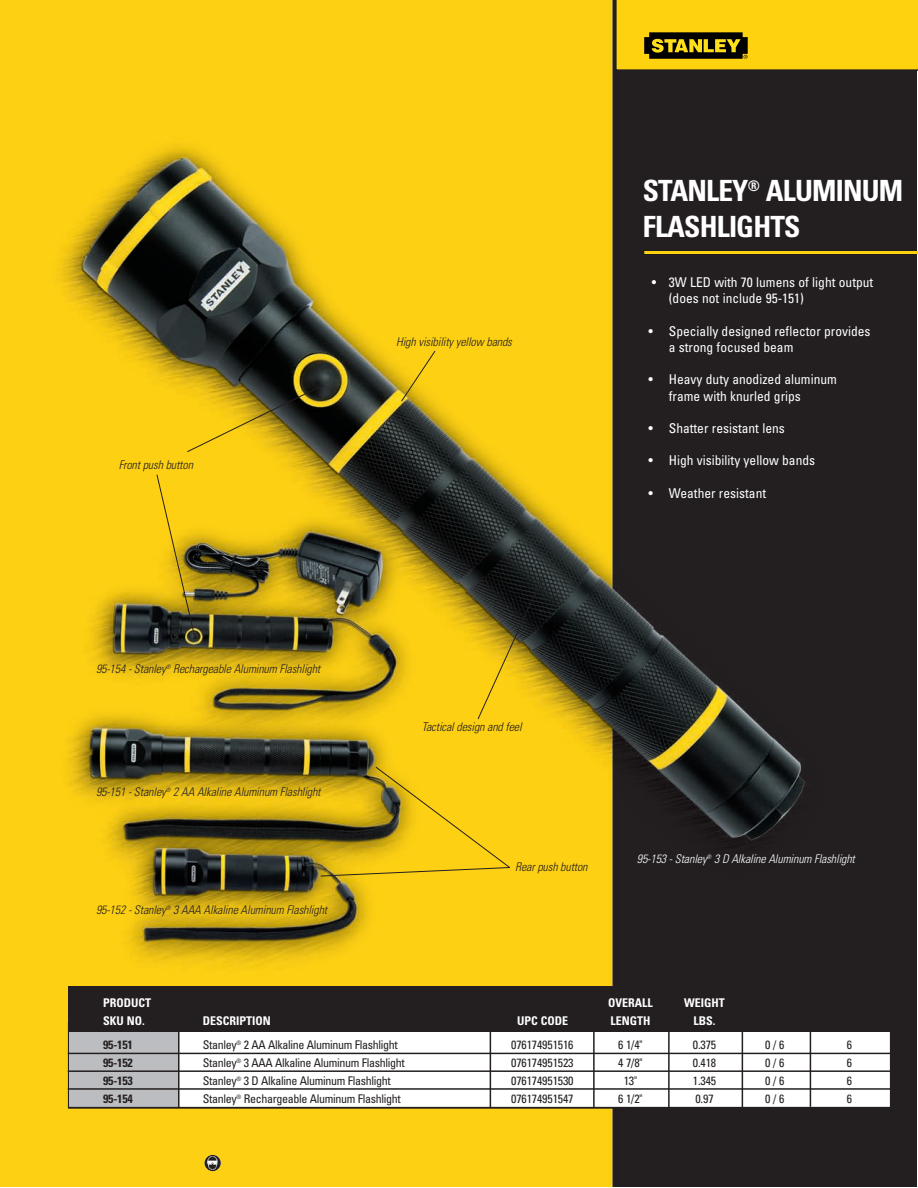
<style>
.page{position:relative;width:918px;height:1188px;background:#fff}
.page>*{position:absolute;margin:0;border:0;box-sizing:border-box;transform-origin:0 0}
.t1{font:700 condensed 29.25px/36px "Univers";letter-spacing:-.025em;color:#fff}
.t2{font:condensed 13.5px/16.2px "Univers";color:#fff}
.t3{font:condensed 12px "Univers";letter-spacing:-.025em;color:#231f20}
.t4{font:italic 300 condensed 12px "Univers";letter-spacing:-.01em;color:#231f20}
.t5{font:700 condensed 12px "Univers";color:#fff}
.t6{font:italic 300 condensed 12px "Univers";letter-spacing:-.01em;color:#fff}
.t7{font:700 condensed 12px "Univers";letter-spacing:-.015em;color:#231f20}
</style>
<div class="page">
<img style="left:0;top:0;width:917px;height:1187px">
<hr style="left:644px;top:251px;width:274px;height:3px;background:#fed20e">
<div style="left:69px;top:1023px;width:822px;height:85px;background:#fff"></div>
<img style="left:205px;top:1155px;width:16px;height:16px;border-radius:50%">
<div style="left:69px;top:1030px;width:109px;height:77px;background:#bcbdc0"></div>
<hr style="left:742px;top:1017px;width:1px;height:92px;background:#231f20">
<div style="left:68px;top:986px;width:823px;height:46px;background:#231f20"></div>
<hr style="left:68px;top:1107px;width:823px;height:1px;background:#231f20">
<svg style="left:615px;top:0;width:303px;height:71px;background:#e0ba0d"></svg>
<svg style="left:157px;top:474px;width:38px;height:164px;background:#c0a018"></svg>
<svg style="left:187px;top:384px;width:137px;height:68px;background:#a68b1a"></svg>
<svg style="left:401px;top:351px;width:34px;height:50px;background:#ecc213"></svg>
<svg style="left:478px;top:575px;width:66px;height:144px;background:#927b18"></svg>
<svg style="left:321px;top:767px;width:189px;height:109px;background:#d8b215"></svg>
<hr style="left:68px;top:1053px;width:823px;height:1px;background:#231f20">
<hr style="left:68px;top:1070px;width:823px;height:2px;background:#231f20">
<hr style="left:68px;top:1088px;width:823px;height:2px;background:#231f20">
<hr style="left:178px;top:1029px;width:2px;height:79px;background:#231f20">
<hr style="left:810px;top:1022px;width:1px;height:85px;background:#231f20">
<hr style="left:593px;top:1022px;width:2px;height:85px;background:#231f20">
<hr style="left:490px;top:1022px;width:1px;height:85px;background:#231f20">
<hr style="left:668px;top:1022px;width:2px;height:86px;background:#231f20">
<p class="t4" style="left:119px;top:460px;width:76px">Front push button</p>
<p class="t4" style="left:96px;top:664px;width:226px">95-154 - Stanley<sup>®</sup> Rechargeable Aluminum Flashlight</p>
<p class="t4" style="left:96px;top:788px;width:226px">95-151 - Stanley<sup>®</sup> 2 AA Alkaline Aluminum Flashlight</p>
<p class="t4" style="left:96px;top:905px;width:233px">95-152 - Stanley<sup>®</sup> 3 AAA Alkaline Aluminum Flashlight</p>
<p class="t4" style="left:396px;top:338px;width:117px">High visibility yellow bands</p>
<h1 class="t1" style="left:643px;top:175px;width:262px">STANLEY<sup>®</sup> ALUMINUM<br>FLASHLIGHTS</h1>
<p class="t2" style="left:669px;top:275px;width:206px;text-indent:-17px">• 3W LED with 70 lumens of light output (does not include 95-151)</p>
<p class="t2" style="left:669px;top:324px;width:203px;text-indent:-20px">• Specially designed reflector provides a strong focused beam</p>
<p class="t2" style="left:669px;top:373px;width:170px;text-indent:-20px">• Heavy duty anodized aluminum frame with knurled grips</p>
<p class="t2" style="left:649px;top:421px;width:138px">• Shatter resistant lens</p>
<p class="t2" style="left:649px;top:454px;width:168px">• High visibility yellow bands</p>
<p class="t2" style="left:649px;top:486px;width:119px">• Weather resistant</p>
<p class="t4" style="left:422px;top:723px;width:102px">Tactical design and feel</p>
<p class="t4" style="left:515px;top:862px;width:74px">Rear push button</p>
<p class="t6" style="left:637px;top:855px;width:220px">95-153 - Stanley<sup>®</sup> 3 D Alkaline Aluminum Flashlight</p>
<p class="t5" style="left:103px;top:998px;width:49px">PRODUCT</p>
<p class="t5" style="left:608px;top:998px;width:46px">OVERALL</p>
<p class="t5" style="left:684px;top:998px;width:42px">WEIGHT</p>
<p class="t5" style="left:103px;top:1016px;width:43px">SKU NO.</p>
<p class="t5" style="left:203px;top:1016px;width:69px">DESCRIPTION</p>
<p class="t5" style="left:517px;top:1016px;width:52px">UPC CODE</p>
<p class="t5" style="left:610px;top:1016px;width:41px">LENGTH</p>
<p class="t5" style="left:694px;top:1016px;width:23px">LBS.</p>
<p class="t7" style="left:103px;top:1040px;width:31px">95-151</p>
<p class="t3" style="left:203px;top:1040px;width:197px">Stanley<sup>®</sup> 2 AA Alkaline Aluminum Flashlight</p>
<p class="t3" style="left:511px;top:1040px;width:64px">076174951516</p>
<p class="t3" style="left:618px;top:1040px;width:26px">6 1/4"</p>
<p class="t3" style="left:693px;top:1040px;width:25px">0.375</p>
<p class="t3" style="left:765px;top:1040px;width:21px">0/6</p>
<p class="t3" style="left:847px;top:1040px;width:7px">6</p>
<p class="t7" style="left:103px;top:1058px;width:31px">95-152</p>
<p class="t3" style="left:203px;top:1058px;width:204px">Stanley<sup>®</sup> 3 AAA Alkaline Aluminum Flashlight</p>
<p class="t3" style="left:511px;top:1058px;width:64px">076174951523</p>
<p class="t3" style="left:618px;top:1058px;width:26px">4 7/8"</p>
<p class="t3" style="left:693px;top:1058px;width:25px">0.418</p>
<p class="t3" style="left:765px;top:1058px;width:21px">0/6</p>
<p class="t3" style="left:847px;top:1058px;width:7px">6</p>
<p class="t7" style="left:103px;top:1076px;width:31px">95-153</p>
<p class="t3" style="left:203px;top:1076px;width:190px">Stanley<sup>®</sup> 3 D Alkaline Aluminum Flashlight</p>
<p class="t3" style="left:511px;top:1076px;width:64px">076174951530</p>
<p class="t3" style="left:624px;top:1076px;width:15px">13"</p>
<p class="t3" style="left:693px;top:1076px;width:25px">1.345</p>
<p class="t3" style="left:765px;top:1076px;width:21px">0/6</p>
<p class="t3" style="left:847px;top:1076px;width:7px">6</p>
<p class="t7" style="left:103px;top:1094px;width:31px">95-154</p>
<p class="t3" style="left:203px;top:1094px;width:200px">Stanley<sup>®</sup> Rechargeable Aluminum Flashlight</p>
<p class="t3" style="left:511px;top:1094px;width:64px">076174951547</p>
<p class="t3" style="left:618px;top:1094px;width:26px">6 1/2"</p>
<p class="t3" style="left:695px;top:1094px;width:20px">0.97</p>
<p class="t3" style="left:765px;top:1094px;width:21px">0/6</p>
<p class="t3" style="left:847px;top:1094px;width:7px">6</p>
</div>
